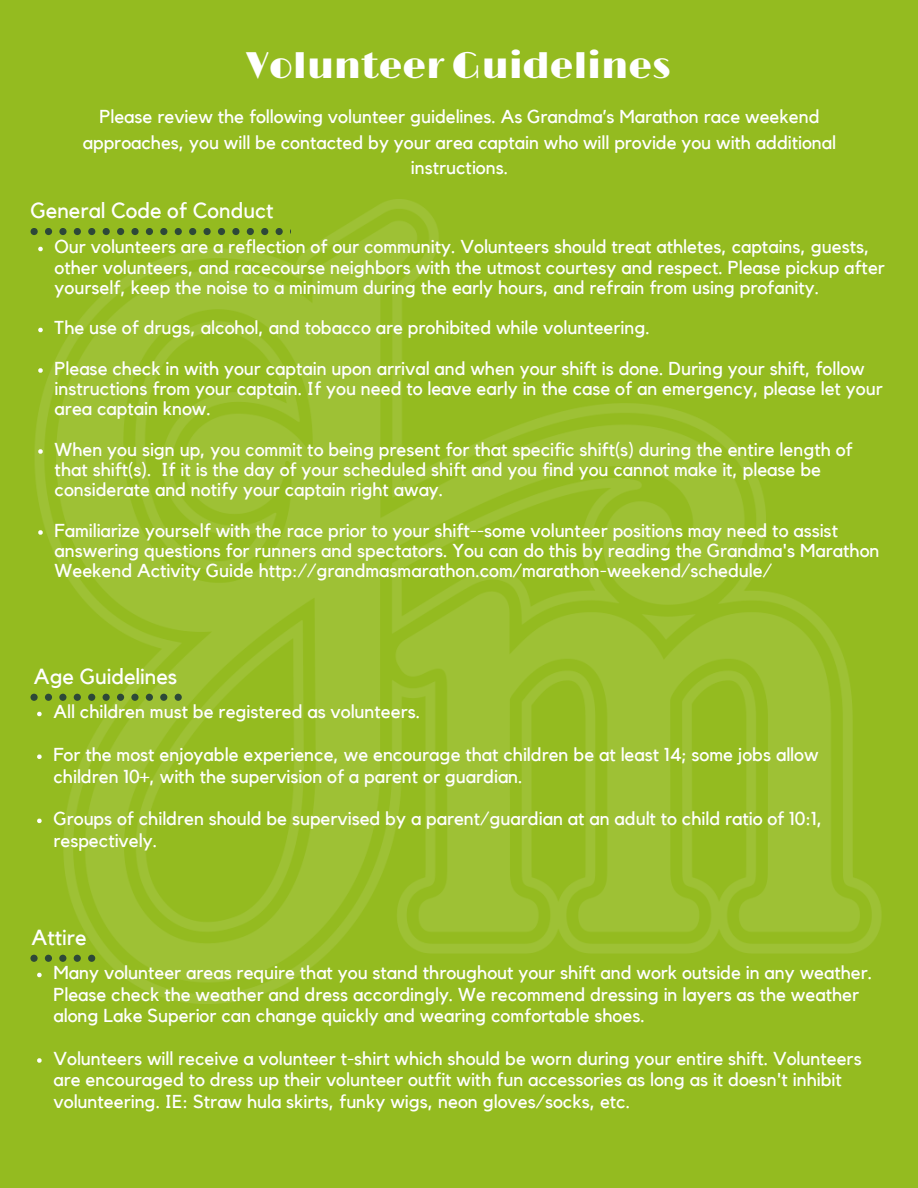
<style>
.page{position:relative;width:918px;height:1188px;background:#94bb20}
.page>*{position:absolute;margin:0;border:0;box-sizing:border-box;transform-origin:0 0}
.t1{font:37.35px "Limelight";color:#fff}
.t2{font:21.75px "Kollektif";color:#fff}
.t3{font:18.75px/20.2px "Kollektif";color:#fff}
</style>
<div class="page">
<img style="left:30px;top:199px;width:852px;height:805px">
<svg style="left:38px;top:247px;width:5px;height:4px"></svg>
<svg style="left:38px;top:328px;width:5px;height:4px"></svg>
<svg style="left:38px;top:368px;width:5px;height:5px"></svg>
<svg style="left:38px;top:449px;width:5px;height:5px"></svg>
<svg style="left:38px;top:530px;width:5px;height:5px"></svg>
<div style="left:103px;top:228px;width:7px;height:7px;background:#2d4838;border-radius:50%"></div>
<div style="left:117px;top:228px;width:7px;height:7px;background:#2d4838;border-radius:50%"></div>
<div style="left:88px;top:228px;width:7px;height:7px;background:#2d4838;border-radius:50%"></div>
<div style="left:146px;top:228px;width:7px;height:7px;background:#2d4838;border-radius:50%"></div>
<svg style="left:31px;top:228px;width:7px;height:7px"></svg>
<div style="left:160px;top:228px;width:7px;height:7px;background:#2d4838;border-radius:50%"></div>
<div style="left:45px;top:228px;width:7px;height:7px;background:#2d4838;border-radius:50%"></div>
<div style="left:59px;top:228px;width:8px;height:7px;background:#2d4838;border-radius:50%"></div>
<div style="left:74px;top:228px;width:7px;height:7px;background:#2d4838;border-radius:50%"></div>
<div style="left:131px;top:228px;width:8px;height:7px;background:#2d4838;border-radius:50%"></div>
<div style="left:247px;top:228px;width:7px;height:7px;background:#2d4838;border-radius:50%"></div>
<div style="left:261px;top:228px;width:7px;height:7px;background:#2d4838;border-radius:50%"></div>
<div style="left:276px;top:228px;width:7px;height:7px;background:#2d4838;border-radius:50%"></div>
<div style="left:232px;top:228px;width:8px;height:7px;background:#2d4838;border-radius:50%"></div>
<div style="left:189px;top:228px;width:7px;height:7px;background:#2d4838;border-radius:50%"></div>
<div style="left:204px;top:228px;width:7px;height:7px;background:#2d4838;border-radius:50%"></div>
<div style="left:175px;top:228px;width:7px;height:7px;background:#2d4838;border-radius:50%"></div>
<div style="left:218px;top:228px;width:7px;height:7px;background:#2d4838;border-radius:50%"></div>
<div style="left:103px;top:694px;width:7px;height:7px;background:#2d4838;border-radius:50%"></div>
<div style="left:117px;top:694px;width:7px;height:7px;background:#2d4838;border-radius:50%"></div>
<div style="left:88px;top:694px;width:7px;height:7px;background:#2d4838;border-radius:50%"></div>
<div style="left:146px;top:694px;width:7px;height:7px;background:#2d4838;border-radius:50%"></div>
<svg style="left:30px;top:694px;width:8px;height:7px"></svg>
<div style="left:160px;top:694px;width:7px;height:7px;background:#2d4838;border-radius:50%"></div>
<div style="left:45px;top:694px;width:7px;height:7px;background:#2d4838;border-radius:50%"></div>
<div style="left:59px;top:694px;width:7px;height:7px;background:#2d4838;border-radius:50%"></div>
<div style="left:74px;top:694px;width:7px;height:7px;background:#2d4838;border-radius:50%"></div>
<div style="left:131px;top:694px;width:8px;height:7px;background:#2d4838;border-radius:50%"></div>
<div style="left:175px;top:694px;width:7px;height:7px;background:#2d4838;border-radius:50%"></div>
<svg style="left:37px;top:712px;width:5px;height:4px"></svg>
<svg style="left:37px;top:754px;width:5px;height:5px"></svg>
<svg style="left:37px;top:819px;width:5px;height:4px"></svg>
<div style="left:88px;top:955px;width:7px;height:7px;background:#2d4838;border-radius:50%"></div>
<svg style="left:30px;top:955px;width:8px;height:7px"></svg>
<div style="left:45px;top:955px;width:7px;height:7px;background:#2d4838;border-radius:50%"></div>
<div style="left:59px;top:955px;width:7px;height:7px;background:#2d4838;border-radius:50%"></div>
<div style="left:74px;top:955px;width:7px;height:7px;background:#2d4838;border-radius:50%"></div>
<svg style="left:37px;top:973px;width:5px;height:4px"></svg>
<svg style="left:37px;top:1058px;width:5px;height:5px"></svg>
<h1 class="t1" style="left:246px;top:44px;width:426px">Volunteer Guidelines</h1>
<p class="t3" style="left:83px;top:104px;width:755px;line-height:25.8px;text-align:center">Please review the following volunteer guidelines. As Grandma’s Marathon race weekend approaches, you will be contacted by your area captain who will provide you with additional instructions.</p>
<p class="t2" style="left:30px;top:201px;width:245px">General Code of Conduct</p>
<p class="t3" style="left:55px;top:238px;width:832px">Our volunteers are a reflection of our community. Volunteers should treat athletes, captains, guests, other volunteers, and racecourse neighbors with the utmost courtesy and respect. Please pickup after yourself, keep the noise to a minimum during the early hours, and refrain from using profanity.</p>
<p class="t3" style="left:55px;top:308px;width:812px;line-height:40.5px">The use of drugs, alcohol, and tobacco are prohibited while volunteering.<br>Please check in with your captain upon arrival and when your shift is done. During your shift, follow</p>
<p class="t3" style="left:55px;top:379px;width:830px">instructions from your captain. If you need to leave early in the case of an emergency, please let your area captain know.</p>
<p class="t3" style="left:55px;top:440px;width:800px">When you sign up, you commit to being present for that specific shift(s) during the entire length of that shift(s). If it is the day of your scheduled shift and you find you cannot make it, please be considerate and notify your captain right away.</p>
<p class="t3" style="left:55px;top:521px;width:826px">Familiarize yourself with the race prior to your shift--some volunteer positions may need to assist answering questions for runners and spectators. You can do this by reading the Grandma's Marathon<br>Weekend Activity Guide http://grandmasmarathon.com/marathon-weekend/schedule/</p>
<p class="t2" style="left:34px;top:666px;width:145px">Age Guidelines</p>
<p class="t3" style="left:54px;top:703px;width:368px">All children must be registered as volunteers.</p>
<p class="t3" style="left:54px;top:745px;width:767px;line-height:21.3px">For the most enjoyable experience, we encourage that children be at least 14; some jobs allow children 10+, with the supervision of a parent or guardian.</p>
<p class="t3" style="left:54px;top:809px;width:770px;line-height:21.3px">Groups of children should be supervised by a parent/guardian at an adult to child ratio of 10:1, respectively.</p>
<p class="t2" style="left:31px;top:927px;width:57px">Attire</p>
<p class="t3" style="left:54px;top:963px;width:820px;line-height:21.3px">Many volunteer areas require that you stand throughout your shift and work outside in any weather.<br>Please check the weather and dress accordingly. We recommend dressing in layers as the weather along Lake Superior can change quickly and wearing comfortable shoes.</p>
<p class="t3" style="left:54px;top:1049px;width:810px;line-height:21.3px">Volunteers will receive a volunteer t-shirt which should be worn during your entire shift. Volunteers are encouraged to dress up their volunteer outfit with fun accessories as long as it doesn't inhibit volunteering. IE: Straw hula skirts, funky wigs, neon gloves/socks, etc.</p>
</div>
